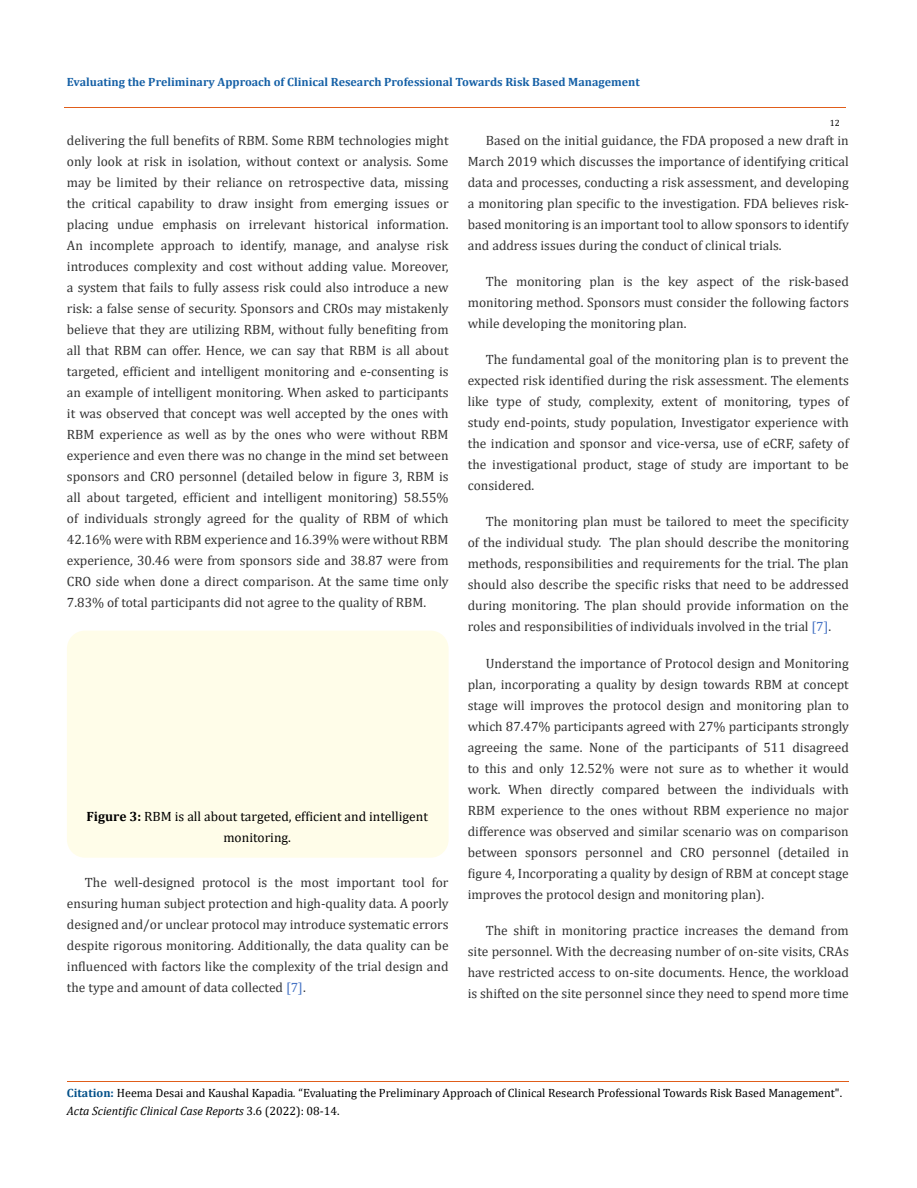
<style>
.page{position:relative;width:917px;height:1188px;background:#fff}
.page>*{position:absolute;margin:0;border:0;box-sizing:border-box;transform-origin:0 0}
.t1{font:13.5px/21px "Cambria";color:#333;text-align:justify}
.t2{font:13.5px/21px "Cambria";color:#000;text-align:center}
.t3{font:12px/18px "Cambria";color:#000}
.t4{font:700 12px "Cambria";color:#1560a6}
.t5{font:9px "Cambria";color:#000}
.s1{font-weight:700}
.s2{color:#4472c4}
.s3{font-weight:700;color:#035089}
.s4{font-style:italic}
</style>
<div class="page">
<div style="left:67px;top:631px;width:381px;height:227px;background:#fffde9;border-radius:18px"></div>
<hr style="left:64px;top:108px;width:781px;height:1px;background:#e05d1a">
<hr style="left:67px;top:1082px;width:781px;height:1px;background:#e05d1a">
<p class="t4" style="left:67px;top:73px;width:574px">Evaluating the Preliminary Approach of Clinical Research Professional Towards Risk Based Management</p>
<p class="t5" style="left:829px;top:118px;width:11px">12</p>
<p class="t1" style="left:67px;top:130px;width:383px">delivering the full benefits of RBM. Some RBM technologies might only look at risk in isolation, without context or analysis. Some may be limited by their reliance on retrospective data, missing the critical capability to draw insight from emerging issues or placing undue emphasis on irrelevant historical information.<br>An incomplete approach to identify, manage, and analyse risk introduces complexity and cost without adding value. Moreover, a system that fails to fully assess risk could also introduce a new risk: a false sense of security. Sponsors and CROs may mistakenly believe that they are utilizing RBM, without fully benefiting from all that RBM can offer. Hence, we can say that RBM is all about targeted, efficient and intelligent monitoring and e-consenting is an example of intelligent monitoring. When asked to participants it was observed that concept was well accepted by the ones with RBM experience as well as by the ones who were without RBM experience and even there was no change in the mind set between sponsors and CRO personnel (detailed below in figure 3, RBM is all about targeted, efficient and intelligent monitoring) 58.55% of individuals strongly agreed for the quality of RBM of which 42.16% were with RBM experience and 16.39% were without RBM experience, 30.46 were from sponsors side and 38.87 were from CRO side when done a direct comparison. At the same time only 7.83% of total participants did not agree to the quality of RBM.</p>
<p class="t2" style="left:86px;top:805px;width:343px"><span class="s1">Figure 3:</span> RBM is all about targeted, efficient and intelligent monitoring.</p>
<p class="t1" style="left:67px;top:871px;width:383px;text-indent:18px">The well-designed protocol is the most important tool for ensuring human subject protection and high-quality data. A poorly designed and/or unclear protocol may introduce systematic errors despite rigorous monitoring. Additionally, the data quality can be influenced with factors like the complexity of the trial design and the type and amount of data collected <span class="s2">[7]</span>.</p>
<p class="t1" style="left:468px;top:130px;width:382px;text-indent:18px">Based on the initial guidance, the FDA proposed a new draft in March 2019 which discusses the importance of identifying critical data and processes, conducting a risk assessment, and developing a monitoring plan specific to the investigation. FDA believes risk&shy;based monitoring is an important tool to allow sponsors to identify and address issues during the conduct of clinical trials.</p>
<p class="t1" style="left:468px;top:271px;width:382px;text-indent:18px">The monitoring plan is the key aspect of the risk-based monitoring method. Sponsors must consider the following factors while developing the monitoring plan.</p>
<p class="t1" style="left:468px;top:349px;width:382px;text-indent:18px">The fundamental goal of the monitoring plan is to prevent the expected risk identified during the risk assessment. The elements like type of study, complexity, extent of monitoring, types of study end-points, study population, Investigator experience with the indication and sponsor and vice-versa, use of eCRF, safety of the investigational product, stage of study are important to be considered.</p>
<p class="t1" style="left:468px;top:511px;width:382px;text-indent:18px">The monitoring plan must be tailored to meet the specificity of the individual study. The plan should describe the monitoring methods, responsibilities and requirements for the trial. The plan should also describe the specific risks that need to be addressed during monitoring. The plan should provide information on the roles and responsibilities of individuals involved in the trial <span class="s2">[7]</span>.</p>
<p class="t1" style="left:468px;top:652px;width:382px;text-indent:18px">Understand the importance of Protocol design and Monitoring plan, incorporating a quality by design towards RBM at concept stage will improves the protocol design and monitoring plan to which 87.47% participants agreed with 27% participants strongly agreeing the same. None of the participants of 511 disagreed to this and only 12.52% were not sure as to whether it would work. When directly compared between the individuals with RBM experience to the ones without RBM experience no major difference was observed and similar scenario was on comparison between sponsors personnel and CRO personnel (detailed in figure 4, Incorporating a quality by design of RBM at concept stage improves the protocol design and monitoring plan).</p>
<p class="t1" style="left:468px;top:919px;width:382px;text-indent:18px">The shift in monitoring practice increases the demand from site personnel. With the decreasing number of on-site visits, CRAs have restricted access to on-site documents. Hence, the workload is shifted on the site personnel since they need to spend more time</p>
<p class="t3" style="left:67px;top:1084px;width:776px"><span class="s3">Citation:</span> Heema Desai and Kaushal Kapadia<span class="s4">.</span> “Evaluating the Preliminary Approach of Clinical Research Professional Towards Risk Based Management".<br><span class="s4">Acta Scientific Clinical Case Reports</span> 3.6 (2022): 08-14.</p>
</div>
